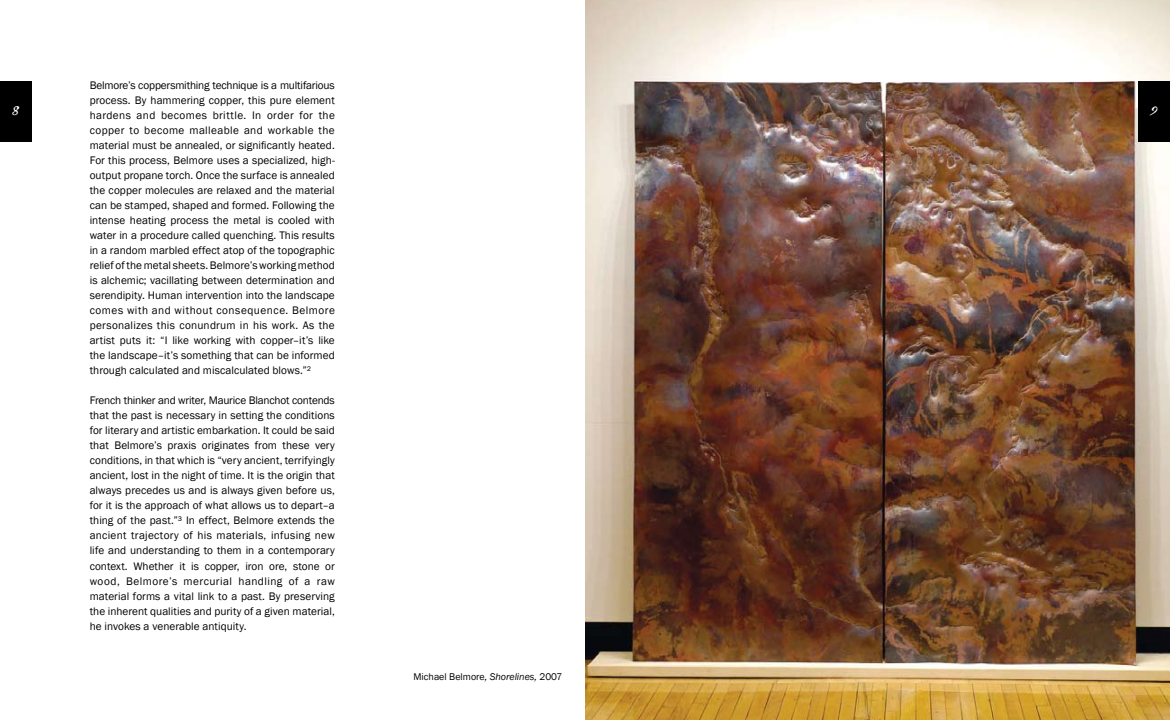
<style>
.page{position:relative;width:1170px;height:720px;background:#fff}
.page>*{position:absolute;margin:0;border:0;box-sizing:border-box;transform-origin:0 0}
.t1{font:11.25px/15px "Franklin Gothic";letter-spacing:.005em;color:#000;text-align:justify}
.t2{font:italic 11.25px "Telegdi";color:#fff}
.t3{font:10px "Franklin Gothic";color:#000}
.s1{font-style:italic}
</style>
<div class="page">
<img style="left:585px;top:0;width:584px;height:719px">
<div style="left:1137px;top:81px;width:32px;height:60px;background:#000"></div>
<div style="left:0;top:81px;width:32px;height:60px;background:#000"></div>
<p class="t1" style="left:90px;top:78px;width:247px">Belmore’s coppersmithing technique is a multifarious process. By hammering copper, this pure element hardens and becomes brittle. In order for the copper to become malleable and workable the material must be annealed, or significantly heated.<br>For this process, Belmore uses a specialized, high&shy;output propane torch. Once the surface is annealed the copper molecules are relaxed and the material can be stamped, shaped and formed. Following the intense heating process the metal is cooled with water in a procedure called quenching. This results in a random marbled effect atop of the topographic relief of the metal sheets. Belmore’s working method is alchemic; vacillating between determination and serendipity. Human intervention into the landscape comes with and without consequence. Belmore personalizes this conundrum in his work. As the artist puts it: “I like working with copper–it’s like the landscape–it’s something that can be informed through calculated and miscalculated blows.”²</p>
<p class="t1" style="left:90px;top:393px;width:247px">French thinker and writer, Maurice Blanchot contends that the past is necessary in setting the conditions for literary and artistic embarkation. It could be said that Belmore’s praxis originates from these very conditions, in that which is “very ancient, terrifyingly ancient, lost in the night of time. It is the origin that always precedes us and is always given before us, for it is the approach of what allows us to depart–a thing of the past.”³ In effect, Belmore extends the ancient trajectory of his materials, infusing new life and understanding to them in a contemporary context. Whether it is copper, iron ore, stone or wood, Belmore’s mercurial handling of a raw material forms a vital link to a past. By preserving the inherent qualities and purity of a given material, he invokes a venerable antiquity.</p>
<p class="t2" style="left:13px;top:102px;width:8px">8</p>
<p class="t2" style="left:1150px;top:99px;width:8px">9</p>
<p class="t3" style="left:413px;top:670px;width:150px">Michael Belmore<span class="s1">, Shorelines,</span> 2007</p>
</div>
